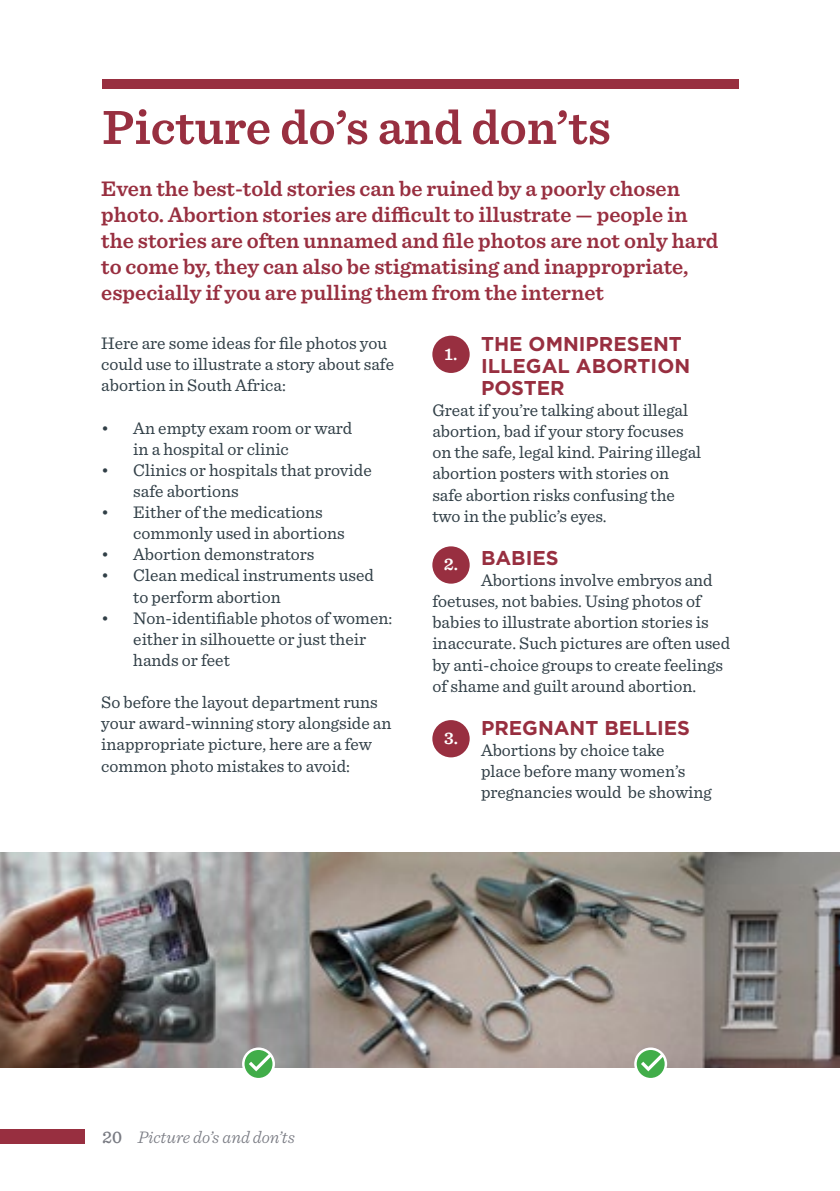
<style>
.page{position:relative;width:840px;height:1191px;background:#fff}
.page>*{position:absolute;margin:0;border:0;box-sizing:border-box;transform-origin:0 0}
.t1{font:600 50px "Sentinel";color:#982f40}
.t2{font:600 22px/26px "Sentinel";color:#982f40}
.t3{font:700 20px/22px "Gotham";color:#982f40}
.t4{font:17.6px/21.2px "Sentinel";color:#313f47}
.t5{font:italic 300 17.6px "Sentinel";color:#787a82}
.t6{font:600 17.6px "Sentinel";color:#fff}
.s1{font-weight:500;font-style:normal}
</style>
<div class="page">
<div style="left:0;top:1129px;width:84px;height:14px;background:#982f40"></div>
<div style="left:432px;top:336px;width:37px;height:37px;background:#982f40;border-radius:50%"></div>
<div style="left:102px;top:79px;width:636px;height:10px;background:#982f40"></div>
<img style="left:0;top:852px;width:839px;height:216px">
<svg style="left:242px;top:1047px;width:33px;height:33px"></svg>
<svg style="left:244px;top:1050px;width:28px;height:28px"></svg>
<svg style="left:634px;top:1047px;width:32px;height:33px"></svg>
<svg style="left:636px;top:1050px;width:28px;height:28px"></svg>
<div style="left:432px;top:546px;width:37px;height:37px;background:#982f40;border-radius:50%"></div>
<div style="left:432px;top:720px;width:37px;height:37px;background:#982f40;border-radius:50%"></div>
<h1 class="t1" style="left:102px;top:104px;width:509px">Picture do’s and don’ts</h1>
<p class="t2" style="left:101px;top:177px;width:618px">Even the best-told stories can be ruined by a poorly chosen photo. Abortion stories are difficult to illustrate — people in the stories are often unnamed and file photos are not only hard to come by, they can also be stigmatising and inappropriate, especially if you are pulling them from the internet</p>
<p class="t4" style="left:101px;top:333px;width:294px">Here are some ideas for file photos you could use to illustrate a story about safe abortion in South Africa:</p>
<p class="t4" style="left:133px;top:418px;width:220px;text-indent:-32px">• An empty exam room or ward in a hospital or clinic</p>
<p class="t4" style="left:133px;top:460px;width:240px;text-indent:-32px">• Clinics or hospitals that provide safe abortions</p>
<p class="t4" style="left:133px;top:502px;width:213px;text-indent:-32px">• Either of the medications commonly used in abortions</p>
<p class="t4" style="left:101px;top:544px;width:215px">• Abortion demonstrators</p>
<p class="t4" style="left:133px;top:565px;width:242px;text-indent:-32px">• Clean medical instruments used to perform abortion</p>
<p class="t4" style="left:133px;top:608px;width:260px;text-indent:-32px">• Non-identifiable photos of women: either in silhouette or just their hands or feet</p>
<p class="t4" style="left:101px;top:692px;width:291px">So before the layout department runs your award-winning story alongside an inappropriate picture, here are a few common photo mistakes to avoid:</p>
<p class="t3" style="left:480px;top:334px;width:210px;text-indent:-36px"><sub>1.</sub> THE OMNIPRESENT<br>ILLEGAL ABORTION<br>POSTER</p>
<p class="t4" style="left:432px;top:400px;width:270px">Great if you’re talking about illegal abortion, bad if your story focuses on the safe, legal kind. Pairing illegal abortion posters with stories on safe abortion risks confusing the two in the public’s eyes.</p>
<p class="t3" style="left:480px;top:548px;width:79px">BABIES</p>
<p class="t4" style="left:432px;top:570px;width:299px;text-indent:49px">Abortions involve embryos and foetuses, not babies. Using photos of babies to illustrate abortion stories is inaccurate. Such pictures are often used by anti-choice groups to create feelings of shame and guilt around abortion.</p>
<p class="t3" style="left:480px;top:718px;width:210px">PREGNANT BELLIES</p>
<p class="t4" style="left:480px;top:740px;width:232px">Abortions by choice take<br>place before many women’s pregnancies would be showing</p>
<p class="t6" style="left:443px;top:556px;width:16px">2.</p>
<p class="t6" style="left:444px;top:730px;width:15px">3.</p>
<p class="t5" style="left:102px;top:1129px;width:194px"><span class="s1">20</span> Picture do’s and don’ts</p>
</div>
